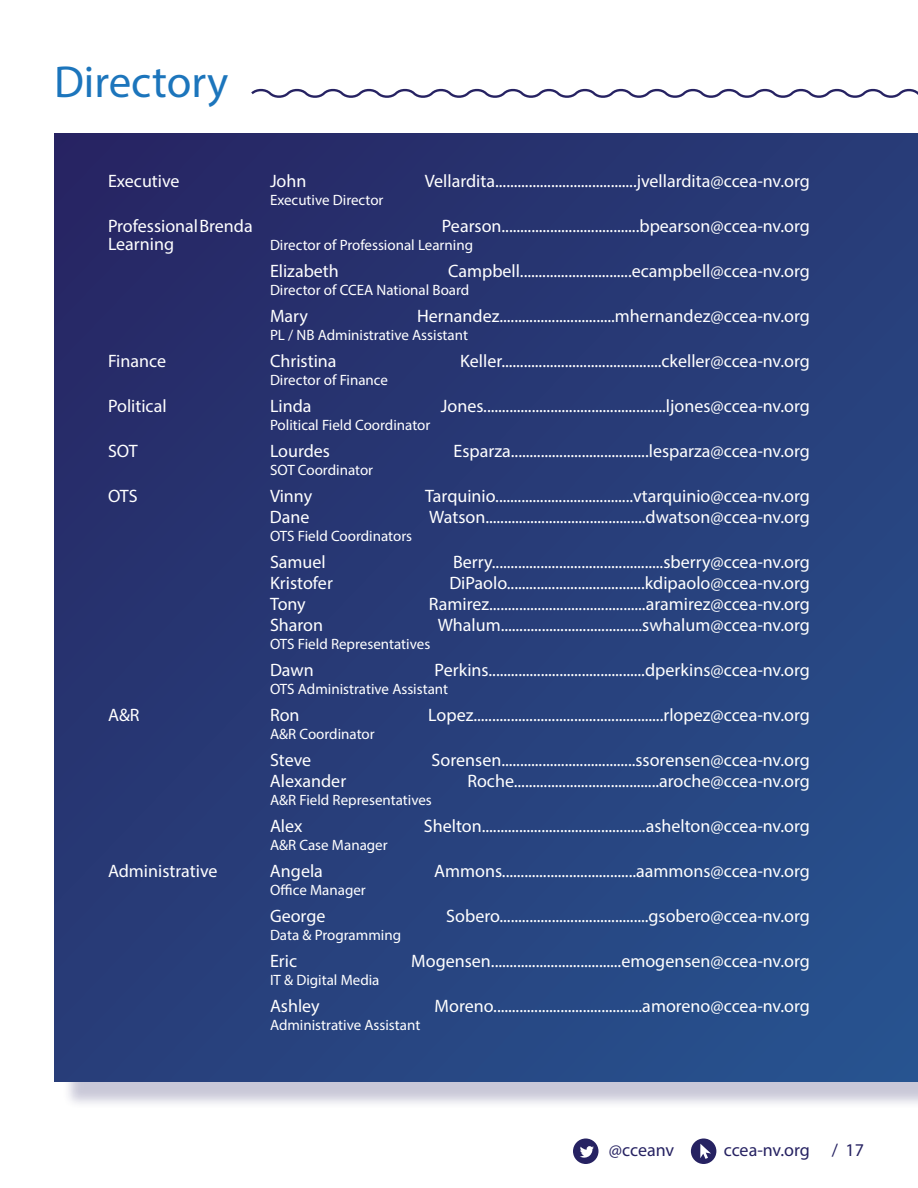
<style>
.page{position:relative;width:918px;height:1188px;background:#fff}
.page>*{position:absolute;margin:0;border:0;box-sizing:border-box;transform-origin:0 0}
.t1{font:45px "Myriad Pro";color:#1c75bc}
.t2{font:18px "Myriad Pro";color:#fff}
.t3{font:18px "Myriad Pro";letter-spacing:-.005em;color:#262262}
.t4{font:15px "Myriad Pro";color:#fff}
</style>
<div class="page">
<svg style="left:573px;top:1139px;width:26px;height:25px"></svg>
<svg style="left:691px;top:1138px;width:25px;height:26px"></svg>
<div style="left:62px;top:142px;width:856px;height:967px;background:#262262;opacity:.25"></div>
<div style="left:54px;top:134px;width:864px;height:947px;background:linear-gradient(to right,#27306d,#284884)"></div>
<svg style="left:251px;top:88px;width:667px;height:10px"></svg>
<h1 class="t1" style="left:54px;top:54px;width:176px">Directory</h1>
<p class="t2" style="left:108px;top:170px;width:73px">Executive</p>
<p class="t2" style="left:270px;top:170px;width:38px">John</p>
<p class="t2" style="left:425px;top:170px;width:387px">Vellardita......................................jvellardita@ccea-nv.org</p>
<p class="t4" style="left:270px;top:191px;width:115px">Executive Director</p>
<p class="t2" style="left:108px;top:215px;width:146px">ProfessionalBrenda</p>
<p class="t2" style="left:442px;top:215px;width:370px">Pearson.....................................bpearson@ccea-nv.org</p>
<p class="t2" style="left:108px;top:233px;width:68px">Learning</p>
<p class="t4" style="left:270px;top:236px;width:205px">Director of Professional Learning</p>
<p class="t2" style="left:270px;top:260px;width:70px">Elizabeth</p>
<p class="t2" style="left:448px;top:260px;width:363px">Campbell..............................ecampbell@ccea-nv.org</p>
<p class="t4" style="left:270px;top:281px;width:201px">Director of CCEA National Board</p>
<p class="t2" style="left:270px;top:305px;width:40px">Mary</p>
<p class="t2" style="left:417px;top:305px;width:394px">Hernandez...............................mhernandez@ccea-nv.org</p>
<p class="t4" style="left:270px;top:326px;width:200px">PL / NB Administrative Assistant</p>
<p class="t2" style="left:108px;top:350px;width:60px">Finance</p>
<p class="t2" style="left:270px;top:350px;width:68px">Christina</p>
<p class="t2" style="left:460px;top:350px;width:351px">Keller...........................................ckeller@ccea-nv.org</p>
<p class="t4" style="left:270px;top:371px;width:120px">Director of Finance</p>
<p class="t2" style="left:108px;top:395px;width:60px">Political</p>
<p class="t2" style="left:270px;top:395px;width:43px">Linda</p>
<p class="t2" style="left:441px;top:395px;width:371px">Jones.................................................ljones@ccea-nv.org</p>
<p class="t4" style="left:270px;top:416px;width:162px">Political Field Coordinator</p>
<p class="t2" style="left:108px;top:440px;width:31px">SOT</p>
<p class="t2" style="left:270px;top:440px;width:62px">Lourdes</p>
<p class="t2" style="left:454px;top:440px;width:358px">Esparza.....................................lesparza@ccea-nv.org</p>
<p class="t4" style="left:270px;top:461px;width:105px">SOT Coordinator</p>
<p class="t2" style="left:108px;top:485px;width:31px">OTS</p>
<p class="t2" style="left:270px;top:485px;width:44px">Vinny</p>
<p class="t2" style="left:425px;top:485px;width:386px">Tarquinio.....................................vtarquinio@ccea-nv.org</p>
<p class="t2" style="left:270px;top:506px;width:41px">Dane</p>
<p class="t2" style="left:429px;top:506px;width:382px">Watson...........................................dwatson@ccea-nv.org</p>
<p class="t4" style="left:270px;top:527px;width:144px">OTS Field Coordinators</p>
<p class="t2" style="left:270px;top:551px;width:57px">Samuel</p>
<p class="t2" style="left:453px;top:551px;width:358px">Berry..............................................sberry@ccea-nv.org</p>
<p class="t2" style="left:270px;top:572px;width:64px">Kristofer</p>
<p class="t2" style="left:449px;top:572px;width:362px">DiPaolo.....................................kdipaolo@ccea-nv.org</p>
<p class="t2" style="left:270px;top:593px;width:37px">Tony</p>
<p class="t2" style="left:429px;top:593px;width:383px">Ramirez..........................................aramirez@ccea-nv.org</p>
<p class="t2" style="left:270px;top:614px;width:55px">Sharon</p>
<p class="t2" style="left:438px;top:614px;width:374px">Whalum......................................swhalum@ccea-nv.org</p>
<p class="t4" style="left:270px;top:635px;width:162px">OTS Field Representatives</p>
<p class="t2" style="left:270px;top:659px;width:45px">Dawn</p>
<p class="t2" style="left:435px;top:659px;width:377px">Perkins..........................................dperkins@ccea-nv.org</p>
<p class="t4" style="left:270px;top:680px;width:180px">OTS Administrative Assistant</p>
<p class="t2" style="left:108px;top:704px;width:33px">A&amp;R</p>
<p class="t2" style="left:270px;top:704px;width:31px">Ron</p>
<p class="t2" style="left:428px;top:704px;width:383px">Lopez...................................................rlopez@ccea-nv.org</p>
<p class="t4" style="left:270px;top:725px;width:106px">A&amp;R Coordinator</p>
<p class="t2" style="left:270px;top:749px;width:43px">Steve</p>
<p class="t2" style="left:432px;top:749px;width:380px">Sorensen....................................ssorensen@ccea-nv.org</p>
<p class="t2" style="left:270px;top:770px;width:78px">Alexander</p>
<p class="t2" style="left:467px;top:770px;width:344px">Roche.......................................aroche@ccea-nv.org</p>
<p class="t4" style="left:270px;top:791px;width:163px">A&amp;R Field Representatives</p>
<p class="t2" style="left:270px;top:815px;width:34px">Alex</p>
<p class="t2" style="left:424px;top:815px;width:388px">Shelton............................................ashelton@ccea-nv.org</p>
<p class="t4" style="left:270px;top:836px;width:119px">A&amp;R Case Manager</p>
<p class="t2" style="left:108px;top:860px;width:111px">Administrative</p>
<p class="t2" style="left:270px;top:860px;width:54px">Angela</p>
<p class="t2" style="left:434px;top:860px;width:377px">Ammons....................................aammons@ccea-nv.org</p>
<p class="t4" style="left:270px;top:881px;width:97px">Office Manager</p>
<p class="t2" style="left:270px;top:905px;width:57px">George</p>
<p class="t2" style="left:446px;top:905px;width:365px">Sobero........................................gsobero@ccea-nv.org</p>
<p class="t4" style="left:270px;top:926px;width:133px">Data &amp; Programming</p>
<p class="t2" style="left:270px;top:950px;width:29px">Eric</p>
<p class="t2" style="left:411px;top:950px;width:400px">Mogensen...................................emogensen@ccea-nv.org</p>
<p class="t4" style="left:270px;top:971px;width:111px">IT &amp; Digital Media</p>
<p class="t2" style="left:270px;top:995px;width:51px">Ashley</p>
<p class="t2" style="left:435px;top:995px;width:377px">Moreno........................................amoreno@ccea-nv.org</p>
<p class="t4" style="left:270px;top:1016px;width:152px">Administrative Assistant</p>
<p class="t3" style="left:609px;top:1139px;width:67px">@cceanv</p>
<p class="t3" style="left:724px;top:1139px;width:142px">ccea-nv.org / 17</p>
</div>
